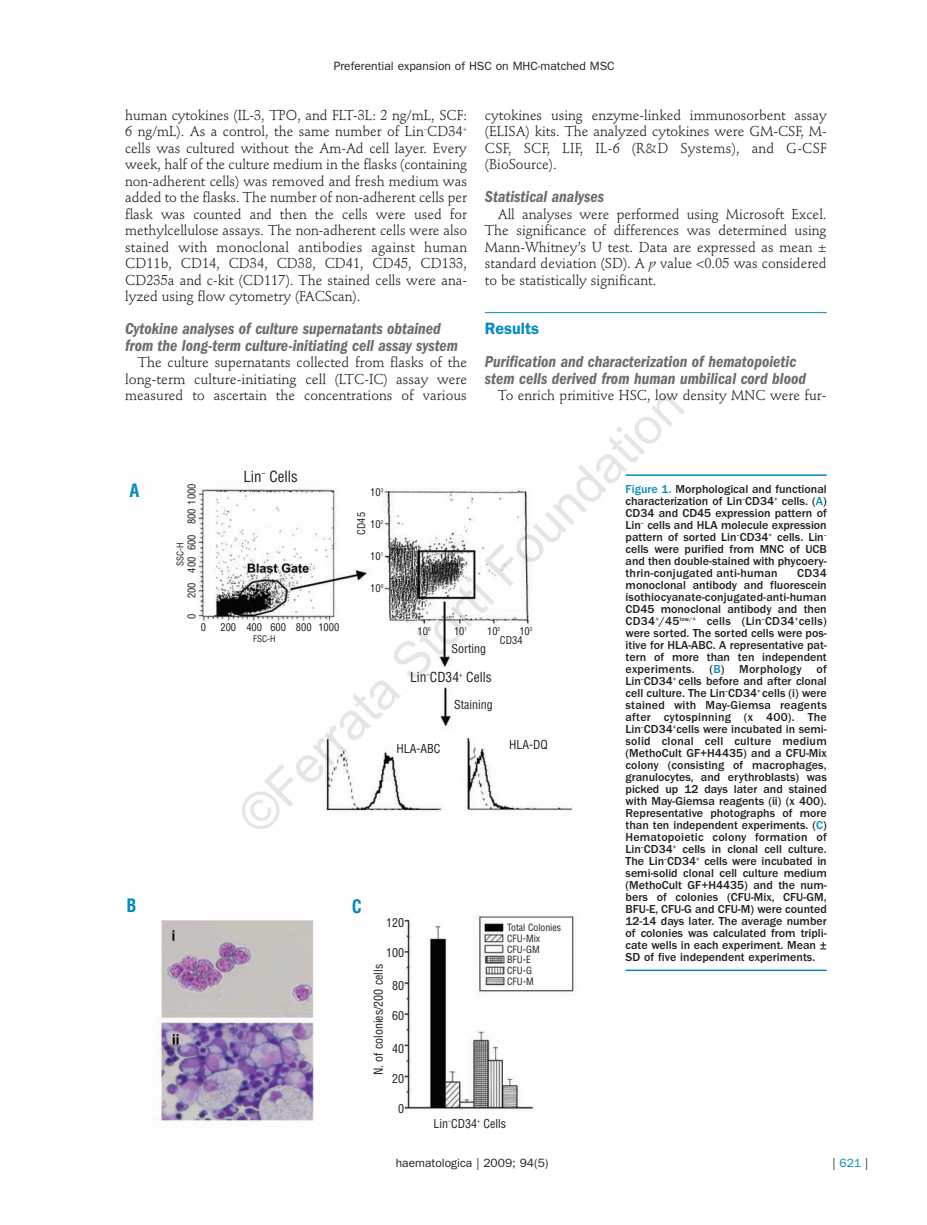
<style>
.page{position:relative;width:927px;height:1225px;background:#fff}
.page>*{position:absolute;margin:0;border:0;box-sizing:border-box;transform-origin:0 0}
.t1{font:51px "Arial";color:rgb(0 0 0/.1)}
.t2{font:700 condensed 18px "Helvetica";color:#008bc0}
.t3{font:italic 600 condensed 16.5px/16.5px "Franklin Gothic";color:#6c6d70}
.t4{font:600 16.5px "Franklin Gothic";color:#008bc0}
.t5{font:condensed 15px "Helvetica";color:#231f20}
.t6{font:14.25px/16.5px "Stempel Schneidler";color:#231f20;text-align:justify}
.t7{font:condensed 13.5px "Helvetica";color:#231f20}
.t8{font:500 12px/12px "Franklin Gothic";color:#231f20;text-align:justify}
.t9{font:condensed 12px "Helvetica";color:#231f20}
.t10{font:12px "Franklin Gothic";color:#231f20}
.t11{font:12px "Franklin Gothic";color:#008bc0}
.t12{font:condensed 10.5px "Helvetica";color:#231f20}
.t13{font:condensed 9.75px/10.9px "Helvetica";color:#231f20}
.t14{font:condensed 9px "Helvetica";color:#231f20}
.t15{font:condensed 5.25px "Helvetica";color:#231f20}
.s1{font-style:italic}
.s2{color:#008bc0}
.s3{color:#231f20}
</style>
<div class="page">
<hr style="left:485px;top:312px;width:342px;height:1px;background:#008bc0">
<img style="left:152px;top:488px;width:424px;height:634px">
<hr style="left:626px;top:474px;width:201px;height:2px;background:#008bc0">
<hr style="left:626px;top:969px;width:201px;height:2px;background:#008bc0">
<p class="t10" style="left:334px;top:62px;width:282px">Preferential expansion of HSC on MHC-matched MSC</p>
<p class="t6" style="left:125px;top:108px;width:343px">human cytokines (IL-3, TPO, and FLT-3L: 2 ng/mL, SCF:<br>6 ng/mL). As a control, the same number of Lin<sup>–</sup>CD34<sup>+ </sup>cells was cultured without the Am-Ad cell layer. Every week, half of the culture medium in the flasks (containing non-adherent cells) was removed and fresh medium was added to the flasks. The number of non-adherent cells per flask was counted and then the cells were used for methylcellulose assays. The non-adherent cells were also stained with monoclonal antibodies against human CD11b, CD14, CD34, CD38, CD41, CD45, CD133, CD235a and c-kit (CD117). The stained cells were ana&shy;lyzed using flow cytometry (FACScan).</p>
<h3 class="t3" style="left:125px;top:322px;width:335px">Cytokine analyses of culture supernatants obtained from the long-term culture-initiating cell assay system</h3>
<p class="t6" style="left:125px;top:355px;width:343px;text-indent:13px">The culture supernatants collected from flasks of the long-term culture-initiating cell (LTC-IC) assay were measured to ascertain the concentrations of various</p>
<p class="t6" style="left:485px;top:108px;width:343px">cytokines using enzyme-linked immunosorbent assay (ELISA) kits. The analyzed cytokines were GM-CSF, M-CSF, SCF, LIF, IL-6 (R&amp;D Systems), and G-CSF (BioSource).</p>
<h3 class="t3" style="left:485px;top:190px;width:121px">Statistical analyses</h3>
<p class="t6" style="left:485px;top:207px;width:343px;text-indent:13px">All analyses were performed using Microsoft Excel.<br>The significance of differences was determined using Mann-Whitney’s U test. Data are expressed as mean ± standard deviation (SD). A <span class="s1">p</span> value &lt;0.05 was considered to be statistically significant.</p>
<h3 class="t4" style="left:485px;top:323px;width:56px">Results</h3>
<h3 class="t3" style="left:485px;top:355px;width:323px">Purification and characterization of hematopoietic stem cells derived from human umbilical cord blood</h3>
<p class="t6" style="left:498px;top:388px;width:330px">To enrich primitive HSC, low density MNC were fur-</p>
<h1 class="t1" style="left:227px;top:803px;width:606px;rotate:-45deg">©Ferrata Storti Foundation</h1>
<p class="t5" style="left:243px;top:470px;width:56px">Lin<sup>–</sup> Cells</p>
<h2 class="t2" style="left:129px;top:483px;width:12px">A</h2>
<p class="t12" style="left:188px;top:598px;width:116px;rotate:-90deg">200 400 600 800 1000</p>
<p class="t8" style="left:626px;top:484px;width:203px"><span class="s2">Figure 1.</span> Morphological and functional characterization of Lin<sup>–</sup>CD34<sup>+</sup> cells. (<span class="s2">A</span>)<br>CD34 and CD45 expression pattern of Lin<sup>–</sup> cells and HLA molecule expression pattern of sorted Lin<sup>–</sup>CD34<sup>+</sup> cells. Lin<sup>– </sup>cells were purified from MNC of UCB and then double-stained with phycoery&shy;thrin-conjugated anti-human</p>
<p class="t12" style="left:370px;top:488px;width:15px">10<sup>3</sup></p>
<p class="t12" style="left:370px;top:520px;width:15px">10<sup>2</sup></p>
<p class="t12" style="left:370px;top:552px;width:15px">10<sup>1</sup></p>
<p class="t12" style="left:370px;top:584px;width:15px">10<sup>0</sup></p>
<p class="t12" style="left:357px;top:535px;width:24px;rotate:-90deg">CD45</p>
<p class="t14" style="left:177px;top:566px;width:25px;rotate:-90deg">SSC-H</p>
<p class="t8" style="left:626px;top:568px;width:203px;text-indent:172px">CD34 monoclonal antibody and fluorescein isothiocyanate-conjugated-anti-human CD45 monoclonal antibody and then CD34<sup>+</sup>/45<sup>low/+</sup> cells (Lin<sup>–</sup>CD34<sup>+</sup>cells) were sorted. The sorted cells were pos&shy;itive for HLA-ABC. A representative pat&shy;tern of more than ten independent experiments. (<span class="s2">B</span>) Morphology of Lin<sup>–</sup>CD34<sup>+</sup> cells before and after clonal cell culture. The Lin<sup>–</sup>CD34<sup>+</sup> cells (i) were stained with May-Giemsa reagents after cytospinning (x 400). The Lin<sup>–</sup>CD34<sup>+</sup>cells were incubated in semi&shy;solid clonal cell culture medium (MethoCult GF+H4435) and a CFU-Mix colony (consisting of macrophages, granulocytes, and erythroblasts) was picked up 12 days later and stained with May-Giemsa reagents (ii) (x 400).<br>Representative photographs of more than ten independent experiments. (<span class="s2">C</span>)<br>Hematopoietic colony formation of Lin<sup>–</sup>CD34<sup>+</sup> cells in clonal cell culture.<br>The Lin<sup>–</sup>CD34<sup>+</sup> cells were incubated in semi-solid clonal cell culture medium (MethoCult GF+H4435) and the num&shy;bers of colonies (CFU-Mix, CFU-GM, BFU-E, CFU-G and CFU-M) were counted 12-14 days later. The average number of colonies was calculated from tripli&shy;cate wells in each experiment. Mean ± SD of five independent experiments.</p>
<p class="t12" style="left:188px;top:618px;width:7px;rotate:-90deg">0</p>
<p class="t12" style="left:201px;top:623px;width:7px">0</p>
<p class="t12" style="left:220px;top:623px;width:120px">200 400 600 800 1000</p>
<p class="t15" style="left:530px;top:627px;width:4px">3</p>
<p class="t12" style="left:418px;top:627px;width:15px">10<sup>0</sup></p>
<p class="t12" style="left:454px;top:627px;width:15px">10<sup>1</sup></p>
<p class="t12" style="left:487px;top:627px;width:15px">10<sup>2</sup></p>
<p class="t12" style="left:519px;top:627px;width:12px">10</p>
<p class="t14" style="left:253px;top:635px;width:24px">FSC-H</p>
<p class="t12" style="left:500px;top:636px;width:24px">CD34</p>
<p class="t9" style="left:451px;top:644px;width:36px">Sorting</p>
<p class="t7" style="left:410px;top:672px;width:83px">Lin<sup>–</sup>CD34<sup>+</sup> Cells</p>
<p class="t9" style="left:454px;top:700px;width:40px">Staining</p>
<p class="t9" style="left:397px;top:744px;width:46px">HLA-ABC</p>
<p class="t9" style="left:509px;top:740px;width:40px">HLA-DQ</p>
<h2 class="t2" style="left:126px;top:898px;width:12px">B</h2>
<h2 class="t2" style="left:352px;top:899px;width:12px">C</h2>
<p class="t9" style="left:386px;top:918px;width:19px">120</p>
<p class="t9" style="left:386px;top:948px;width:19px">100</p>
<p class="t9" style="left:392px;top:981px;width:13px">80</p>
<p class="t9" style="left:392px;top:1011px;width:13px">60</p>
<p class="t9" style="left:392px;top:1044px;width:13px">40</p>
<p class="t9" style="left:392px;top:1074px;width:13px">20</p>
<p class="t9" style="left:398px;top:1104px;width:7px">0</p>
<p class="t13" style="left:507px;top:922px;width:55px">Total Colonies<br>CFU-Mix<br>CFU-GM<br>BFU-E<br>CFU-G<br>CFU-M</p>
<p class="t9" style="left:374px;top:1075px;width:113px;rotate:-90deg">N. of colonies/200 cells</p>
<p class="t9" style="left:433px;top:1118px;width:74px">Lin<sup>–</sup>CD34<sup>+</sup> Cells</p>
<p class="t10" style="left:396px;top:1159px;width:154px">haematologica | 2009; 94(5)</p>
<p class="t11" style="left:833px;top:1159px;width:37px"><span class="s3">|</span> 621 <span class="s3">|</span></p>
</div>
